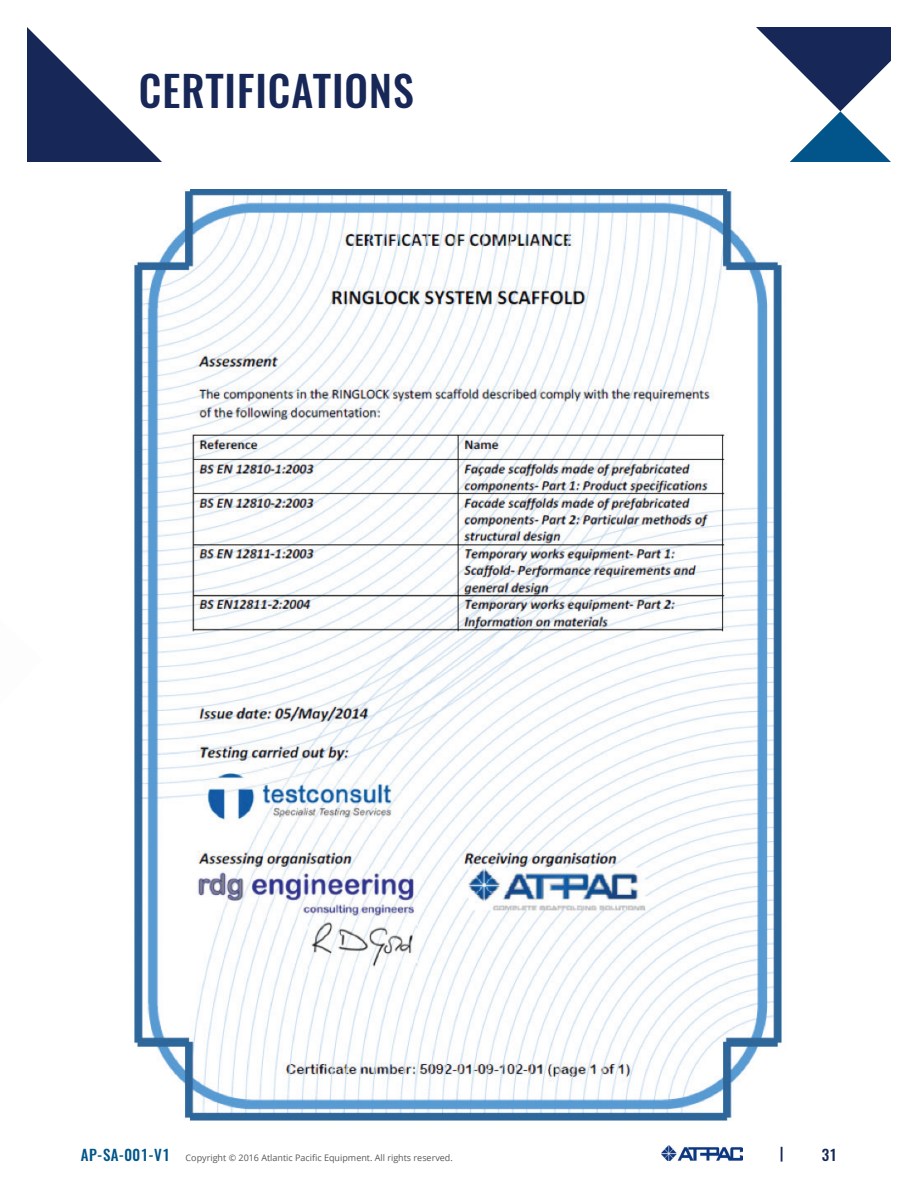
<style>
.page{position:relative;width:918px;height:1188px;background:#fff}
.page>*{position:absolute;margin:0;border:0;box-sizing:border-box;transform-origin:0 0}
.t1{font:500 42px "Oswald";letter-spacing:.025em;color:#172757}
.t2{font:500 15px "Oswald";color:#172757}
.t3{font:9px "Open Sans";color:#57585a}
.s1{font-family:"Oswald";font-weight:500;font-size:15px;color:#01558a}
</style>
<div class="page">
<svg style="left:27px;top:27px;width:135px;height:135px"></svg>
<svg style="left:756px;top:27px;width:135px;height:135px"></svg>
<img style="left:662px;top:1146px;width:80px;height:15px">
<img style="left:131px;top:189px;width:651px;height:931px">
<h1 class="t1" style="left:139px;top:62px;width:277px">CERTIFICATIONS</h1>
<p class="t3" style="left:81px;top:1152px;width:373px"><span class="s1">AP-SA-001-V1</span> Copyright © 2016 Atlantic Pacific Equipment. All rights reserved.</p>
<h2 class="t2" style="left:780px;top:1142px;width:5px">|</h2>
<h2 class="t2" style="left:822px;top:1144px;width:17px">31</h2>
</div>
